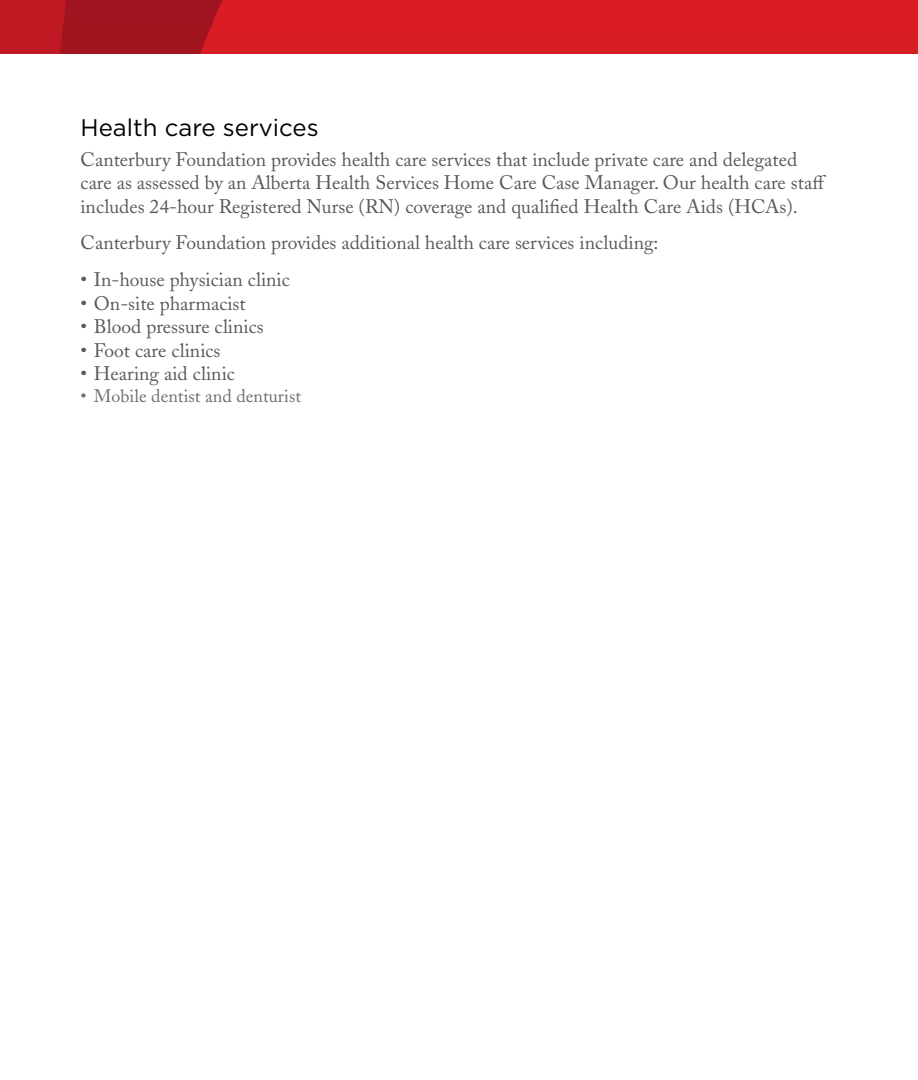
<style>
.page{position:relative;width:918px;height:1080px;background:#fff}
.page>*{position:absolute;margin:0;border:0;box-sizing:border-box;transform-origin:0 0}
.t1{font:24px "Gotham";color:#000}
.t2{font:19.5px/23.4px "Adobe Caslon Pro";color:#58595b}
.t3{font:19.5px "Adobe Caslon";color:#58595b}
.t4{font:18px "Adobe Caslon";color:#6d6e71}
</style>
<div class="page">
<svg style="left:0;top:0;width:918px;height:54px;background:#cd1a23"></svg>
<p class="t1" style="left:80px;top:114px;width:240px">Health care services</p>
<p class="t2" style="left:80px;top:147px;width:747px">Canterbury Foundation provides health care services that include private care and delegated care as assessed by an Alberta Health Services Home Care Case Manager. Our health care staff includes 24-hour Registered Nurse (RN) coverage and qualified Health Care Aids (HCAs).</p>
<p class="t2" style="left:80px;top:231px;width:580px">Canterbury Foundation provides additional health care services including:</p>
<p class="t3" style="left:80px;top:268px;width:211px">• In-house physician clinic</p>
<p class="t3" style="left:80px;top:292px;width:167px">• On-site pharmacist</p>
<p class="t3" style="left:80px;top:315px;width:185px">• Blood pressure clinics</p>
<p class="t3" style="left:80px;top:339px;width:142px">• Foot care clinics</p>
<p class="t3" style="left:80px;top:362px;width:156px">• Hearing aid clinic</p>
<p class="t4" style="left:80px;top:385px;width:222px">• Mobile dentist and denturist</p>
</div>
